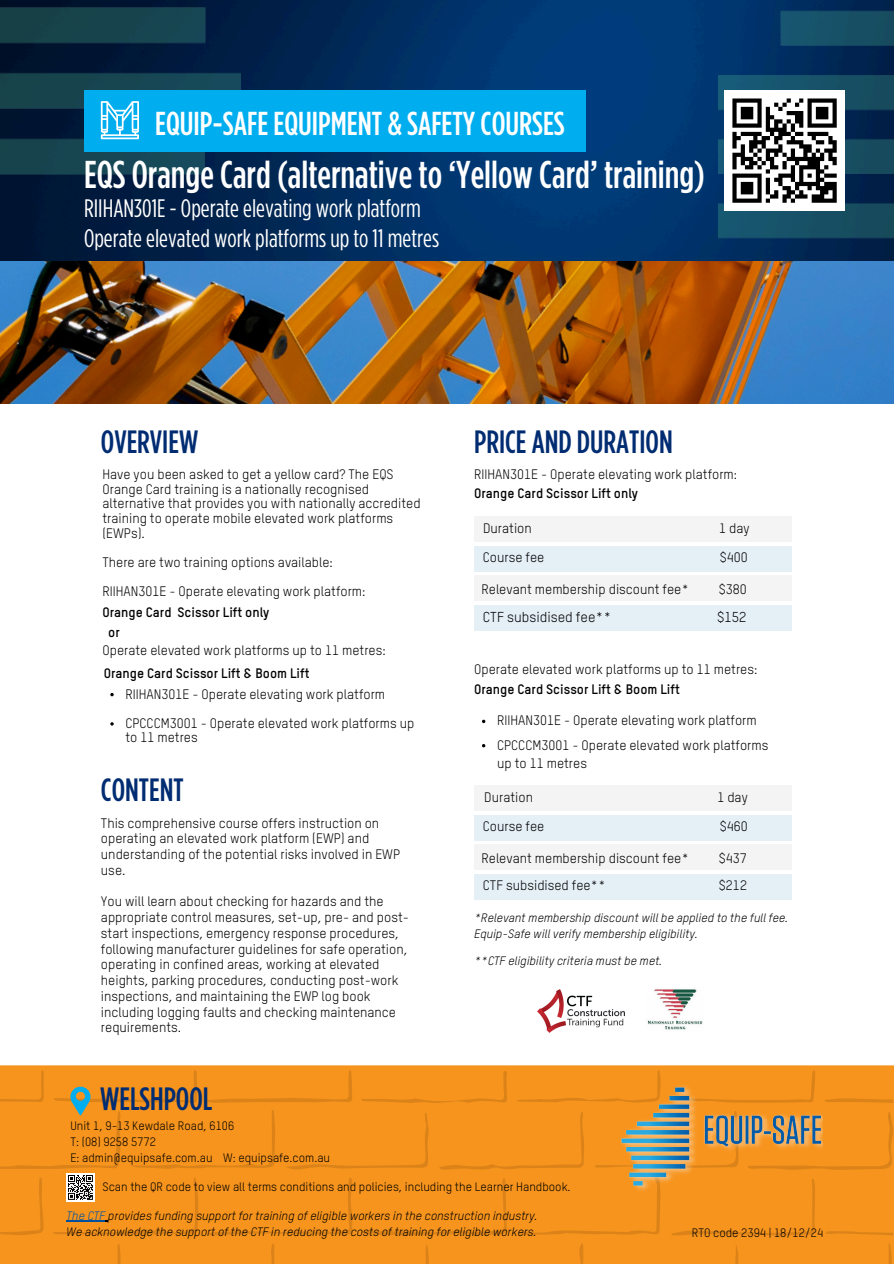
<style>
.page{position:relative;width:894px;height:1264px;background:#fff}
.page>*{position:absolute;margin:0;border:0;box-sizing:border-box;transform-origin:0 0}
.t1{font:500 38.7px "Gotham Condensed";color:#fff}
.t2{font:500 33.15px "Gotham Condensed";color:#fff}
.t3{font:500 32.25px "Gotham Condensed";color:#002c72}
.t4{font:25.2px "Gotham Condensed";color:#fff}
.t5{font:14.1px "TSTAR";color:#000}
.t6{font:13.5px/15.8px "TSTAR";color:#000}
.t7{font:700 13.5px "TSTAR";color:#000}
.t8{font:italic 12px/16px "TSTAR";color:#000}
.t9{font:12px "TSTAR";color:#000}
.s1{color:#00519d}
</style>
<div class="page">
<img style="left:0;top:0;width:718px;height:262px">
<img style="left:718px;top:0;width:175px;height:262px">
<img style="left:0;top:0;width:240px;height:198px">
<div style="left:84px;top:90px;width:501px;height:62px;background:#00aeef"></div>
<svg style="left:101px;top:101px;width:38px;height:38px"></svg>
<img style="left:647px;top:989px;width:56px;height:41px">
<div style="left:474px;top:546px;width:317px;height:26px;background:#e4eff6"></div>
<div style="left:474px;top:605px;width:317px;height:25px;background:#e4eff6"></div>
<div style="left:474px;top:575px;width:317px;height:25px;background:#f4f4f4"></div>
<div style="left:474px;top:516px;width:317px;height:26px;background:#f4f4f4"></div>
<div style="left:474px;top:815px;width:317px;height:25px;background:#e4eff6"></div>
<div style="left:474px;top:874px;width:317px;height:25px;background:#e4eff6"></div>
<div style="left:474px;top:844px;width:317px;height:25px;background:#f4f4f4"></div>
<div style="left:474px;top:785px;width:317px;height:25px;background:#f4f4f4"></div>
<div style="left:0;top:1065px;width:893px;height:198px;background:#f7941d"></div>
<svg style="left:271px;top:1244px;width:4px;height:19px"></svg>
<svg style="left:579px;top:1243px;width:4px;height:20px"></svg>
<svg style="left:735px;top:1245px;width:4px;height:18px"></svg>
<svg style="left:425px;top:1245px;width:4px;height:18px"></svg>
<svg style="left:889px;top:1243px;width:2px;height:20px"></svg>
<svg style="left:117px;top:1244px;width:4px;height:19px"></svg>
<img style="left:0;top:262px;width:893px;height:142px">
<svg style="left:110px;top:693px;width:4px;height:3px"></svg>
<svg style="left:110px;top:722px;width:4px;height:3px"></svg>
<img style="left:537px;top:989px;width:87px;height:43px">
<div style="left:723px;top:90px;width:121px;height:121px;background:#fff"></div>
<svg style="left:732px;top:98px;width:104px;height:105px"></svg>
<div style="left:811px;top:198px;width:25px;height:5px;background:#000"></div>
<svg style="left:0;top:1070px;width:893px;height:166px"></svg>
<h5 class="t2" style="left:155px;top:108px;width:411px">EQUIP-SAFE EQUIPMENT &amp; SAFETY COURSES</h5>
<p class="t1" style="left:84px;top:157px;width:622px">EQS Orange Card (alternative to ‘Yellow Card’ training)</p>
<p class="t4" style="left:84px;top:224px;width:356px">Operate elevated work platforms up to 11 metres</p>
<p class="t4" style="left:84px;top:195px;width:338px">RIIHAN301E - Operate elevating work platform</p>
<h2 class="t3" style="left:101px;top:427px;width:99px">OVERVIEW</h2>
<h2 class="t3" style="left:474px;top:427px;width:200px">PRICE AND DURATION</h2>
<h2 class="t6" style="left:102px;top:468px;width:319px;line-height:14.7px">Have you been asked to get a yellow card? The EQS Orange Card training is a nationally recognised alternative that provides you with nationally accredited training to operate mobile elevated work platforms (EWPs).</h2>
<h5 class="t6" style="left:102px;top:555px;width:232px">There are two training options available:</h5>
<h4 class="t6" style="left:102px;top:584px;width:264px">RIIHAN301E - Operate elevating work platform:</h4>
<p class="t6" style="left:474px;top:467px;width:264px">RIIHAN301E - Operate elevating work platform:</p>
<h5 class="t7" style="left:474px;top:488px;width:165px">Orange Card Scissor Lift only</h5>
<p class="t6" style="left:483px;top:522px;width:50px">Duration</p>
<p class="t6" style="left:719px;top:522px;width:32px">1 day</p>
<p class="t6" style="left:483px;top:550px;width:63px">Course fee</p>
<p class="t6" style="left:719px;top:550px;width:29px">$400</p>
<h2 class="t6" style="left:481px;top:582px;width:209px">Relevant membership discount fee*</h2>
<h2 class="t6" style="left:718px;top:582px;width:29px">$380</h2>
<h5 class="t7" style="left:102px;top:606px;width:168px">Orange Card Scissor Lift only</h5>
<h5 class="t7" style="left:108px;top:626px;width:13px">or</h5>
<p class="t7" style="left:104px;top:667px;width:207px">Orange Card Scissor Lift &amp; Boom Lift</p>
<h5 class="t6" style="left:102px;top:643px;width:285px">Operate elevated work platforms up to 11 metres:</h5>
<h5 class="t6" style="left:125px;top:687px;width:261px">RIIHAN301E - Operate elevating work platform</h5>
<h5 class="t6" style="left:125px;top:716px;width:290px;line-height:14.7px">CPCCCM3001 - Operate elevated work platforms up to 11 metres</h5>
<p class="t3" style="left:101px;top:775px;width:84px">CONTENT</p>
<h5 class="t6" style="left:101px;top:816px;width:300px">This comprehensive course offers instruction on operating an elevated work platform (EWP) and understanding of the potential risks involved in EWP use.</h5>
<h4 class="t6" style="left:101px;top:894px;width:309px">You will learn about checking for hazards and the appropriate control measures, set-up, pre- and post&shy;start inspections, emergency response procedures, following manufacturer guidelines for safe operation, operating in confined areas, working at elevated heights, parking procedures, conducting post-work inspections, and maintaining the EWP log book including logging faults and checking maintenance requirements.</h4>
<h5 class="t3" style="left:100px;top:1084px;width:113px">WELSHPOOL</h5>
<h4 class="t9" style="left:70px;top:1121px;width:165px">Unit 1, 9-13 Kewdale Road, 6106</h4>
<h4 class="t9" style="left:70px;top:1137px;width:87px">T: (08) 9258 5772</h4>
<h4 class="t9" style="left:70px;top:1153px;width:261px">E: admin@equipsafe.com.au W: equipsafe.com.au</h4>
<p class="t5" style="left:483px;top:611px;width:130px">CTF subsidised fee**</p>
<p class="t5" style="left:717px;top:611px;width:31px">$152</p>
<h5 class="t6" style="left:474px;top:662px;width:285px">Operate elevated work platforms up to 11 metres:</h5>
<h6 class="t7" style="left:474px;top:683px;width:207px">Orange Card Scissor Lift &amp; Boom Lift</h6>
<h5 class="t6" style="left:497px;top:713px;width:261px">RIIHAN301E - Operate elevating work platform</h5>
<h5 class="t6" style="left:497px;top:737px;width:273px;line-height:18px">CPCCCM3001 - Operate elevated work platforms up to 11 metres</h5>
<p class="t6" style="left:484px;top:790px;width:50px">Duration</p>
<p class="t6" style="left:717px;top:790px;width:32px">1 day</p>
<h1 class="t6" style="left:483px;top:819px;width:63px">Course fee</h1>
<h1 class="t6" style="left:719px;top:819px;width:29px">$460</h1>
<h3 class="t6" style="left:481px;top:851px;width:209px">Relevant membership discount fee*</h3>
<h3 class="t6" style="left:718px;top:851px;width:29px">$437</h3>
<h3 class="t6" style="left:483px;top:878px;width:124px">CTF subsidised fee**</h3>
<h3 class="t6" style="left:718px;top:878px;width:30px">$212</h3>
<h6 class="t8" style="left:474px;top:910px;width:315px">*Relevant membership discount will be applied to the full fee.<br>Equip-Safe will verify membership eligibility.</h6>
<h5 class="t8" style="left:474px;top:953px;width:190px">**CTF eligibility criteria must be met.</h5>
<h5 class="t9" style="left:102px;top:1181px;width:469px">Scan the QR code to view all terms conditions and policies, including the Learner Handbook.</h5>
<h5 class="t8" style="left:66px;top:1208px;width:472px"><span class="s1">The CTF</span> provides funding support for training of eligible workers in the construction industry.<br>We acknowledge the support of the CTF in reducing the costs of training for eligible workers.</h5>
<p class="t9" style="left:691px;top:1227px;width:133px">RTO code 2394 | 18/12/24</p>
</div>
